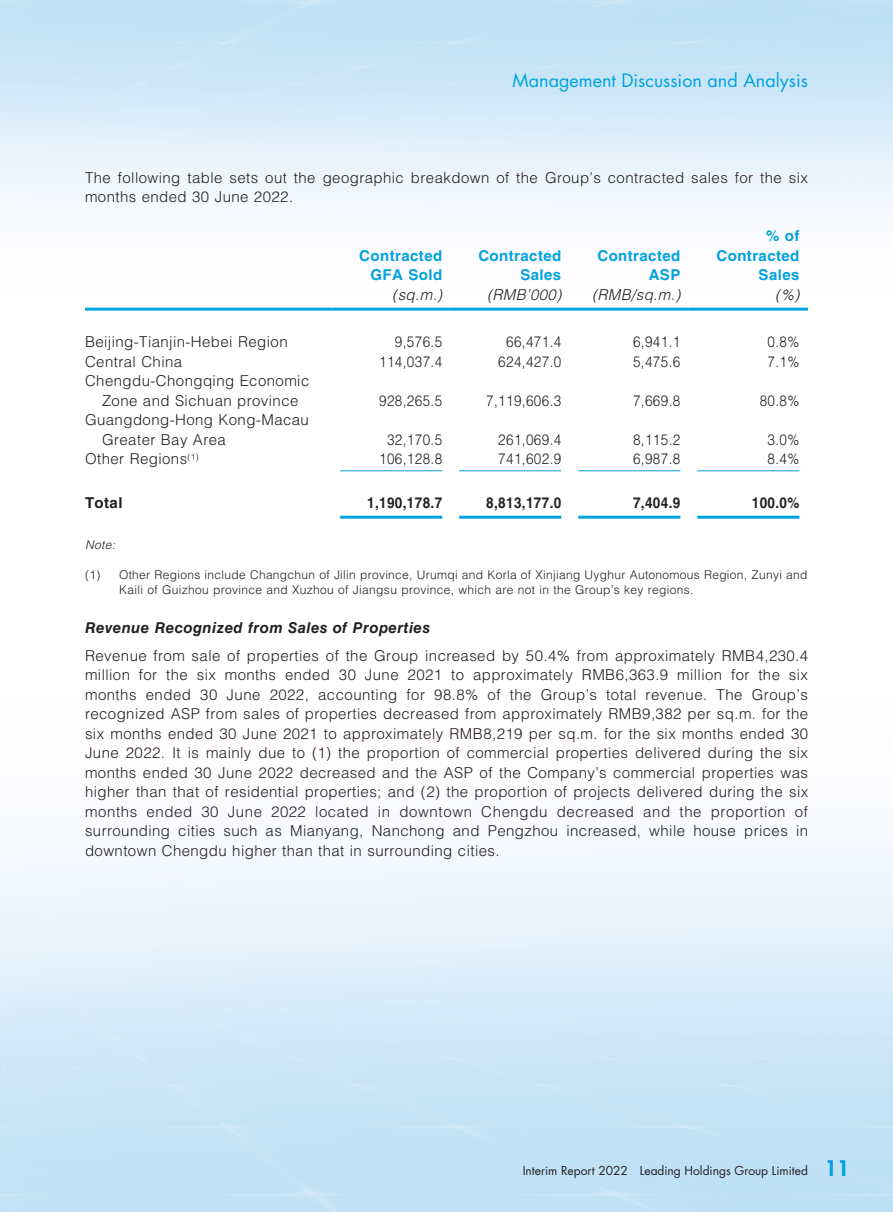
<style>
.page{position:relative;width:893px;height:1212px;background:#fff}
.page>*{position:absolute;margin:0;border:0;box-sizing:border-box;transform-origin:0 0}
.t1{font:18px "Futura Std";color:#00a2df}
._00_txt{font:300 15px/19.5px "Helvetica LT Std";letter-spacing:.03em;color:#231f20}
._50_Table_txt{font:300 15px "Helvetica LT Std";letter-spacing:.03em;color:#231f20;scale:.9 1}
._50_Table_txt_sub{font:300 15px/19.5px "Helvetica LT Std";letter-spacing:.03em;color:#231f20;text-align:center}
._50_Table_txt-2{font:700 15px/19.5px "Helvetica LT Std";letter-spacing:.03em;color:#00a2df;text-align:right}
._03_H3{font:italic 700 15px "Helvetica LT Std";letter-spacing:.03em;color:#231f20}
._50_Table_txt-3{font:700 15px "Helvetica LT Std";letter-spacing:.03em;color:#231f20;scale:.9 1}
._50_Table_txt-4{font:italic 300 15px "Helvetica LT Std";letter-spacing:.03em;color:#231f20}
._50_Table_txt_sub-2{font:italic 300 15px "Helvetica LT Std";color:#231f20}
._50_Table_txt_sub-3{font:700 15px "Helvetica LT Std";letter-spacing:.03em;color:#231f20}
._06_Notes{font:300 12px/15px "Helvetica LT Std";letter-spacing:.025em;color:#231f20}
.t2{font:12px "Futura Std";color:#231f20}
._06_Notes-2{font:italic 300 12px "Helvetica LT Std";color:#231f20}
.s1{font-weight:800;font-size:21px;color:#00a2df}
</style>
<div class="page">
<hr style="left:85px;top:308px;width:247px;height:3px;background:#00a2df">
<hr style="left:332px;top:308px;width:119px;height:3px;background:#00a2df">
<hr style="left:451px;top:308px;width:119px;height:3px;background:#00a2df">
<hr style="left:570px;top:308px;width:119px;height:3px;background:#00a2df">
<hr style="left:689px;top:308px;width:119px;height:3px;background:#00a2df">
<hr style="left:340px;top:470px;width:102px;height:1px;background:#00a2df">
<hr style="left:459px;top:470px;width:102px;height:1px;background:#00a2df">
<hr style="left:578px;top:470px;width:102px;height:1px;background:#00a2df">
<hr style="left:697px;top:470px;width:102px;height:1px;background:#00a2df">
<hr style="left:340px;top:516px;width:102px;height:3px;background:#00a2df">
<hr style="left:459px;top:516px;width:102px;height:3px;background:#00a2df">
<hr style="left:578px;top:516px;width:102px;height:3px;background:#00a2df">
<hr style="left:697px;top:516px;width:102px;height:3px;background:#00a2df">
<p class="t1" style="left:513px;top:69px;width:297px">Management Discussion and Analysis</p>
<p class="_00_txt" style="left:85px;top:168px;width:725px">The following table sets out the geographic breakdown of the Group’s contracted sales for the six months ended 30 June 2022.</p>
<p class="_50_Table_txt-2" style="left:359px;top:246px;width:84px">Contracted<br>GFA Sold</p>
<p class="_50_Table_txt-2" style="left:478px;top:246px;width:84px">Contracted<br>Sales</p>
<p class="_50_Table_txt-2" style="left:597px;top:246px;width:84px">Contracted<br>ASP</p>
<p class="_50_Table_txt-2" style="left:716px;top:226px;width:84px">% of<br>Contracted<br>Sales</p>
<p class="_50_Table_txt-4" style="left:392px;top:285px;width:52px">(sq.m.)</p>
<p class="_50_Table_txt-4" style="left:487px;top:285px;width:76px">(RMB’000)</p>
<p class="_50_Table_txt_sub-2" style="left:592px;top:285px;width:90px">(RMB/sq.m.)</p>
<p class="_50_Table_txt-4" style="left:775px;top:285px;width:26px">(%)</p>
<p class="_50_Table_txt_sub" style="left:85px;top:332px;width:204px">Beijing-Tianjin-Hebei Region</p>
<p class="_50_Table_txt" style="left:395px;top:333px;width:54px">9,576.5</p>
<p class="_50_Table_txt" style="left:506px;top:333px;width:63px">66,471.4</p>
<p class="_50_Table_txt" style="left:633px;top:333px;width:54px">6,941.1</p>
<p class="_50_Table_txt" style="left:767px;top:333px;width:37px">0.8%</p>
<p class="_50_Table_txt_sub" style="left:85px;top:352px;width:99px">Central China</p>
<p class="_50_Table_txt" style="left:379px;top:352px;width:72px">114,037.4</p>
<p class="_50_Table_txt" style="left:498px;top:352px;width:72px">624,427.0</p>
<p class="_50_Table_txt" style="left:633px;top:352px;width:54px">5,475.6</p>
<p class="_50_Table_txt" style="left:767px;top:352px;width:37px">7.1%</p>
<p class="_50_Table_txt_sub" style="left:85px;top:371px;width:226px">Chengdu-Chongqing Economic<br>Zone and Sichuan province</p>
<p class="_50_Table_txt" style="left:379px;top:391px;width:72px">928,265.5</p>
<p class="_50_Table_txt" style="left:486px;top:391px;width:85px">7,119,606.3</p>
<p class="_50_Table_txt" style="left:633px;top:391px;width:54px">7,669.8</p>
<p class="_50_Table_txt" style="left:760px;top:391px;width:46px">80.8%</p>
<p class="_50_Table_txt_sub" style="left:102px;top:410px;width:208px;text-align:left;text-indent:-17px">Guangdong-Hong Kong-Macau<br>Greater Bay Area</p>
<p class="_50_Table_txt" style="left:387px;top:430px;width:63px">32,170.5</p>
<p class="_50_Table_txt" style="left:498px;top:430px;width:72px">261,069.4</p>
<p class="_50_Table_txt" style="left:633px;top:430px;width:54px">8,115.2</p>
<p class="_50_Table_txt" style="left:767px;top:430px;width:37px">3.0%</p>
<p class="_50_Table_txt_sub" style="left:85px;top:449px;width:115px">Other Regions<sup>(1)</sup></p>
<p class="_50_Table_txt" style="left:379px;top:450px;width:72px">106,128.8</p>
<p class="_50_Table_txt" style="left:498px;top:450px;width:72px">741,602.9</p>
<p class="_50_Table_txt" style="left:633px;top:450px;width:54px">6,987.8</p>
<p class="_50_Table_txt" style="left:767px;top:450px;width:37px">8.4%</p>
<p class="_50_Table_txt_sub-3" style="left:85px;top:493px;width:39px">Total</p>
<p class="_50_Table_txt-3" style="left:367px;top:493px;width:85px">1,190,178.7</p>
<p class="_50_Table_txt-3" style="left:486px;top:493px;width:85px">8,813,177.0</p>
<p class="_50_Table_txt-3" style="left:633px;top:493px;width:54px">7,404.9</p>
<p class="_50_Table_txt-3" style="left:752px;top:493px;width:54px">100.0%</p>
<p class="_06_Notes-2" style="left:85px;top:537px;width:32px">Note:</p>
<p class="_06_Notes" style="left:119px;top:567px;width:690px;text-indent:-34px">(1) Other Regions include Changchun of Jilin province, Urumqi and Korla of Xinjiang Uyghur Autonomous Region, Zunyi and<br>Kaili of Guizhou province and Xuzhou of Jiangsu province, which are not in the Group’s key regions.</p>
<p class="_03_H3" style="left:85px;top:618px;width:346px">Revenue Recognized from Sales of Properties</p>
<p class="_00_txt" style="left:85px;top:646px;width:725px;text-align:justify">Revenue from sale of properties of the Group increased by 50.4% from approximately RMB4,230.4 million for the six months ended 30 June 2021 to approximately RMB6,363.9 million for the six months ended 30 June 2022, accounting for 98.8% of the Group’s total revenue. The Group’s recognized ASP from sales of properties decreased from approximately RMB9,382 per sq.m. for the six months ended 30 June 2021 to approximately RMB8,219 per sq.m. for the six months ended 30<br>June 2022. It is mainly due to (1) the proportion of commercial properties delivered during the six months ended 30 June 2022 decreased and the ASP of the Company’s commercial properties was higher than that of residential properties; and (2) the proportion of projects delivered during the six months ended 30 June 2022 located in downtown Chengdu decreased and the proportion of surrounding cities such as Mianyang, Nanchong and Pengzhou increased, while house prices in downtown Chengdu higher than that in surrounding cities.</p>
<p class="t2" style="left:523px;top:1163px;width:328px">Interim Report 2022 Leading Holdings Group Limited <span class="s1">11</span></p>
</div>
